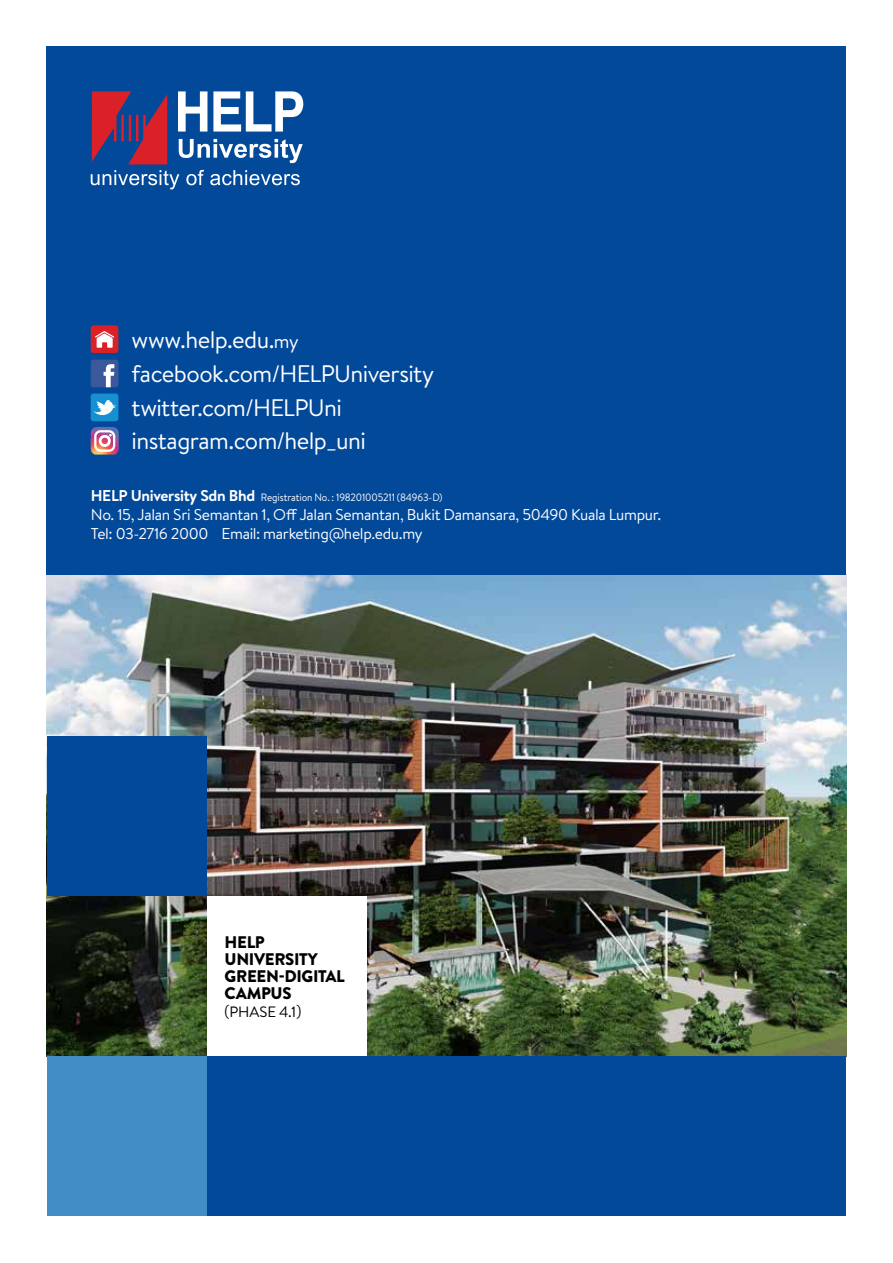
<style>
.page{position:relative;width:893px;height:1263px;background:#fff}
.page>*{position:absolute;margin:0;border:0;box-sizing:border-box;transform-origin:0 0}
.t1{font:23.85px/33.9px "Brandon Text";letter-spacing:-.025em;color:#fff}
.t2{font:900 16.8px/17px "Brandon Grotesque";letter-spacing:-.025em;color:#000}
.t3{font:15.6px/18.9px "Brandon Text";letter-spacing:-.02em;color:#fff}
.t4{font:15px "Brandon Text";letter-spacing:-.005em;color:#000}
.t5{font:10.65px "Brandon Text";letter-spacing:-.01em;color:#fff;scale:.93 1}
.s1{font-size:19.05px}
.s2{font-weight:700;font-size:15.6px}
</style>
<div class="page">
<img style="left:47px;top:575px;width:799px;height:481px">
<div style="left:47px;top:47px;width:799px;height:528px;background:#03499a"></div>
<svg style="left:91px;top:170px;width:88px;height:19px"></svg>
<svg style="left:186px;top:170px;width:18px;height:15px"></svg>
<svg style="left:210px;top:170px;width:90px;height:15px"></svg>
<svg style="left:179px;top:139px;width:124px;height:24px"></svg>
<svg style="left:92px;top:91px;width:75px;height:73px"></svg>
<svg style="left:178px;top:91px;width:29px;height:41px"></svg>
<svg style="left:213px;top:91px;width:90px;height:41px"></svg>
<div style="left:207px;top:1056px;width:639px;height:160px;background:#03499a"></div>
<div style="left:47px;top:1056px;width:160px;height:160px;background:#418ec7"></div>
<div style="left:47px;top:736px;width:160px;height:160px;background:#03499a"></div>
<div style="left:207px;top:896px;width:160px;height:160px;background:#fff"></div>
<div style="left:91px;top:394px;width:27px;height:27px;background:#1690d0;border-radius:3px"></div>
<svg style="left:93px;top:400px;width:23px;height:16px"></svg>
<div style="left:91px;top:360px;width:27px;height:27px;background:#3b599a;border-radius:3px"></div>
<svg style="left:104px;top:364px;width:10px;height:23px"></svg>
<div style="left:91px;top:325px;width:27px;height:28px;background:#da2128;border-radius:3px"></div>
<svg style="left:95px;top:331px;width:19px;height:17px"></svg>
<svg style="left:91px;top:427px;width:28px;height:28px"></svg>
<h1 class="t1" style="left:132px;top:321px;width:304px">www.help.edu.<span class="s1">my </span>facebook.com/HELPUniversity twitter.com/HELPUni instagram.com/help_uni</h1>
<p class="t5" style="left:91px;top:490px;width:380px"><span class="s2">HELP University Sdn Bhd</span> Registration No. : 198201005211 (84963-D)</p>
<p class="t3" style="left:91px;top:504px;width:572px">No. 15, Jalan Sri Semantan 1, Off Jalan Semantan, Bukit Damansara, 50490 Kuala Lumpur.<br>Tel: 03-2716 2000 Email: marketing@help.edu.my</p>
<p class="t2" style="left:225px;top:934px;width:122px">HELP<br>UNIVERSITY<br>GREEN-DIGITAL<br>CAMPUS</p>
<p class="t4" style="left:225px;top:1001px;width:78px">(PHASE 4.1)</p>
</div>
